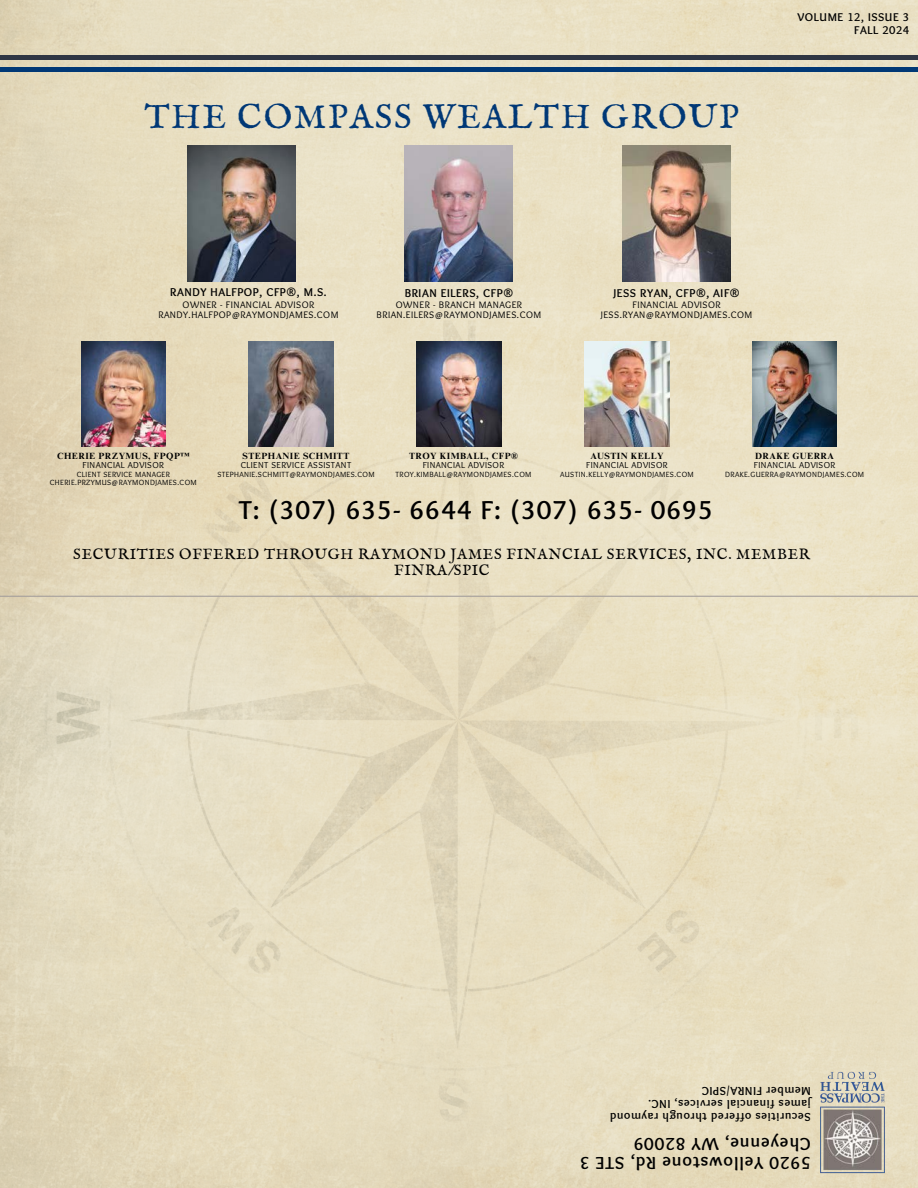
<style>
.page{position:relative;width:918px;height:1188px;background:#fff}
.page>*{position:absolute;margin:0;border:0;box-sizing:border-box;transform-origin:0 0}
.t1{font:34.5px "IM FELL English SC";letter-spacing:.05em;color:#003876}
.t2{font:700 27px "Sukar";letter-spacing:.05em;color:#000}
.t3{font:700 18px/19.2px "Sukar";letter-spacing:.05em;color:#000}
.t4{font:15px/15.8px "IM FELL English SC";letter-spacing:.05em;color:#000;text-align:center}
.t5{font:700 12px/13px "Sukar";letter-spacing:.05em;color:#000}
.t6{font:700 11.7px/12.6px "Sukar";letter-spacing:.05em;color:#000;text-align:right}
.t7{font:9.75px "Sukar";letter-spacing:.05em;color:#000}
.t8{font:9px "Sukar";letter-spacing:.05em;color:#000}
.t9{font:700 9px "Times NRMT Pro";letter-spacing:.05em;color:#000}
.t10{font:7.8px "Sukar";letter-spacing:.05em;color:#000}
.s1{font-family:"Noto Sans"}
</style>
<div class="page">
<img style="left:0;top:0;width:918px;height:1188px">
<div style="left:0;top:55px;width:918px;height:5px;background:#2f3644"></div>
<hr style="left:0;top:67px;width:918px;height:4px;background:#003876">
<img style="left:796px;top:1065px;width:113px;height:114px">
<img style="left:188px;top:146px;width:108px;height:136px">
<img style="left:405px;top:146px;width:108px;height:136px">
<img style="left:622px;top:146px;width:108px;height:136px">
<img style="left:81px;top:341px;width:84px;height:106px">
<img style="left:249px;top:341px;width:84px;height:106px">
<img style="left:417px;top:341px;width:84px;height:106px">
<img style="left:585px;top:341px;width:84px;height:106px">
<img style="left:752px;top:341px;width:85px;height:106px">
<hr style="left:0;top:596px;width:918px;height:1px;background:#a59f9c">
<p class="t1" style="left:144px;top:97px;width:596px">THE COMPASS WEALTH GROUP</p>
<p class="t6" style="left:798px;top:12px;width:113px">VOLUME 12, ISSUE 3<br>FALL 2024</p>
<p class="t6" style="left:170px;top:287px;width:158px">RANDY HALFPOP, CFP<span class="s1">®</span>, M.S.</p>
<p class="t7" style="left:183px;top:299px;width:133px">OWNER - FINANCIAL ADVISOR</p>
<p class="t7" style="left:158px;top:309px;width:182px">RANDY.HALFPOP@RAYMONDJAMES.COM</p>
<p class="t6" style="left:405px;top:287px;width:110px">BRIAN EILERS, CFP<span class="s1">®</span></p>
<p class="t7" style="left:396px;top:299px;width:128px">OWNER - BRANCH MANAGER</p>
<p class="t7" style="left:377px;top:309px;width:166px">BRIAN.EILERS@RAYMONDJAMES.COM</p>
<p class="t6" style="left:613px;top:287px;width:128px">JESS RYAN, CFP<span class="s1">®</span>, AIF<span class="s1">®</span></p>
<p class="t7" style="left:632px;top:299px;width:90px">FINANCIAL ADVISOR</p>
<p class="t7" style="left:601px;top:309px;width:153px">JESS.RYAN@RAYMONDJAMES.COM</p>
<p class="t9" style="left:57px;top:453px;width:134px">CHERIE PRZYMUS, FPQP™</p>
<p class="t8" style="left:83px;top:460px;width:83px">FINANCIAL ADVISOR</p>
<p class="t10" style="left:77px;top:470px;width:95px">CLIENT SERVICE MANAGER</p>
<p class="t10" style="left:50px;top:478px;width:149px">CHERIE.PRZYMUS@RAYMONDJAMES.COM</p>
<p class="t9" style="left:243px;top:453px;width:108px">STEPHANIE SCHMITT</p>
<p class="t8" style="left:241px;top:460px;width:112px">CLIENT SERVICE ASSISTANT</p>
<p class="t10" style="left:217px;top:470px;width:159px">STEPHANIE.SCHMITT@RAYMONDJAMES.COM</p>
<p class="t9" style="left:409px;top:453px;width:110px">TROY KIMBALL, CFP®</p>
<p class="t8" style="left:423px;top:460px;width:83px">FINANCIAL ADVISOR</p>
<p class="t10" style="left:396px;top:470px;width:137px">TROY.KIMBALL@RAYMONDJAMES.COM</p>
<p class="t9" style="left:590px;top:453px;width:75px">AUSTIN KELLY</p>
<p class="t8" style="left:586px;top:460px;width:83px">FINANCIAL ADVISOR</p>
<p class="t10" style="left:560px;top:470px;width:135px">AUSTIN.KELLY@RAYMONDJAMES.COM</p>
<p class="t9" style="left:755px;top:453px;width:80px">DRAKE GUERRA</p>
<p class="t8" style="left:754px;top:460px;width:83px">FINANCIAL ADVISOR</p>
<h2 class="t10" style="left:725px;top:470px;width:140px">DRAKE.GUERRA@RAYMONDJAMES.COM</h2>
<h4 class="t2" style="left:239px;top:495px;width:475px">T: (307) 635- 6644 F: (307) 635- 0695</h4>
<p class="t4" style="left:73px;top:547px;width:738px">SECURITIES OFFERED THROUGH RAYMOND JAMES FINANCIAL SERVICES, INC. MEMBER<br>FINRA/SPIC</p>
<p class="t5" style="left:811px;top:1122px;width:202px;rotate:-180deg">Securities offered through raymond james financial services, INC.<br>Member FINRA/SPIC</p>
<p class="t3" style="left:811px;top:1171px;width:233px;rotate:-180deg">5920 Yellowstone Rd, STE 3<br>Cheyenne, WY 82009</p>
</div>
